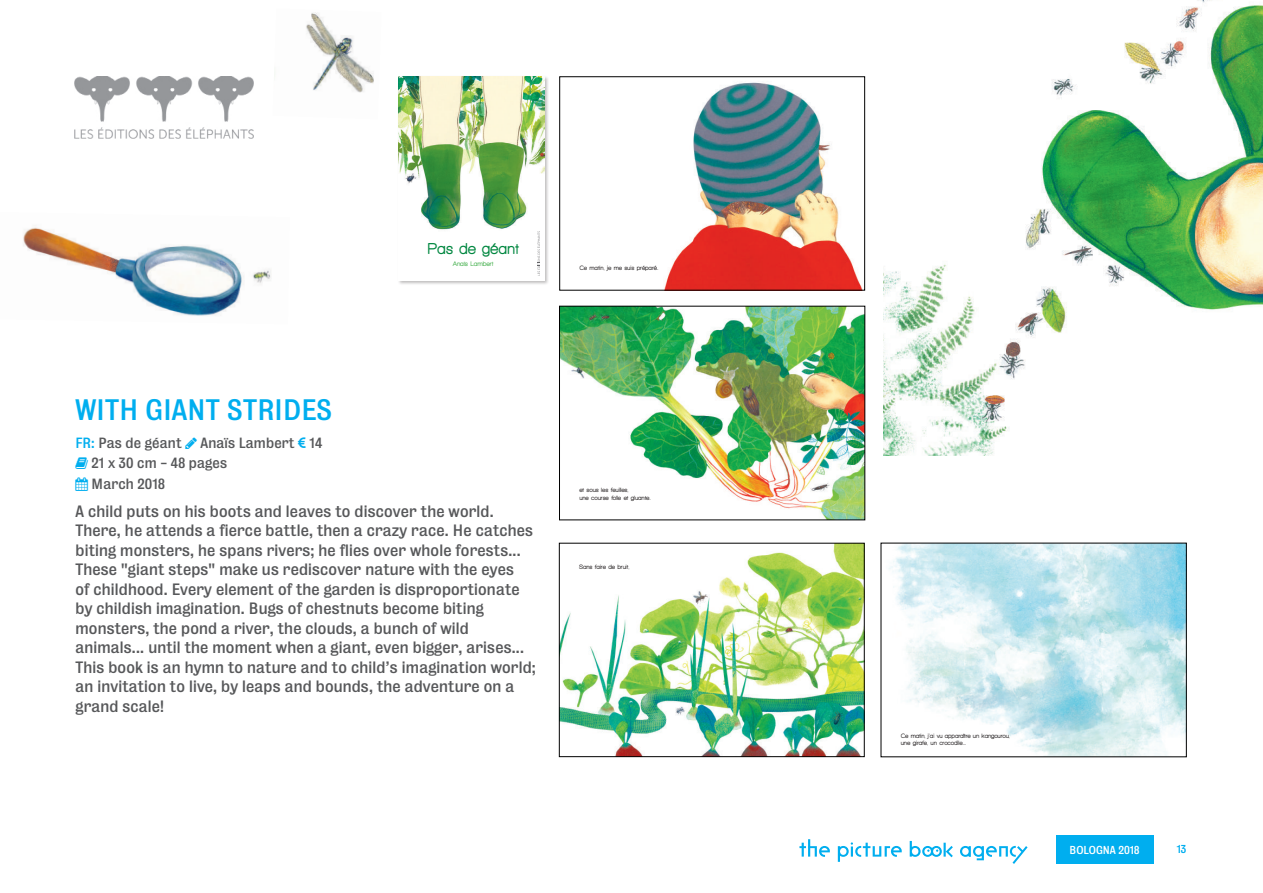
<style>
.page{position:relative;width:1263px;height:893px;background:#fff}
.page>*{position:absolute;margin:0;border:0;box-sizing:border-box;transform-origin:0 0}
.cessions_droits{font:27px "Bureau Grot Five Three";letter-spacing:.01em;color:#00aeef}
.t1{font:16.2px "Walkway Rounded";letter-spacing:.03em;color:#008740}
.infos_techniques{font:15px/19.5px "Bureau Grot Five Three";letter-spacing:.01em;color:#57585a}
.infos_techniques-2{font:13.5px/19.5px "Bureau Grot Five Three";letter-spacing:.01em;color:#57585a}
.t2{font:10.5px "Bureau Grot Five Three";color:#fff}
.t3{font:10.5px "Bureau Grot Five Three";color:#00aeef}
.t4{font:6.9px "Walkway Rounded";letter-spacing:.03em;color:#40ae49}
.t5{font:6.45px/7.8px "Walkway Rounded";letter-spacing:.03em;color:#231f20}
.s1{font-family:"Walkway";font-weight:900}
.s2{color:#00aeef}
.s3{font-family:"Walkway";font-weight:700}
</style>
<div class="page">
<svg style="left:960px;top:846px;width:67px;height:18px"></svg>
<svg style="left:838px;top:842px;width:64px;height:20px"></svg>
<svg style="left:799px;top:839px;width:31px;height:18px"></svg>
<svg style="left:910px;top:841px;width:43px;height:16px"></svg>
<div style="left:1056px;top:836px;width:97px;height:28px;background:#00aeef"></div>
<img style="left:75px;top:77px;width:179px;height:62px">
<div style="left:397px;top:76px;width:152px;height:210px;background:#231f20;opacity:.3"></div>
<img style="left:398px;top:77px;width:146px;height:204px">
<svg style="left:537px;top:231px;width:3px;height:45px"></svg>
<img style="left:883px;top:0;width:380px;height:455px">
<img style="left:23px;top:227px;width:248px;height:89px">
<img style="left:664px;top:82px;width:198px;height:206px">
<div style="left:559px;top:77px;width:306px;height:213px;border:1px solid #000"></div>
<img style="left:274px;top:12px;width:100px;height:81px">
<img style="left:561px;top:545px;width:301px;height:210px">
<div style="left:559px;top:543px;width:305px;height:214px;border:1px solid #000"></div>
<img style="left:889px;top:545px;width:295px;height:210px">
<img style="left:561px;top:308px;width:302px;height:210px">
<div style="left:559px;top:306px;width:306px;height:214px;border:1px solid #000"></div>
<p class="t1" style="left:428px;top:240px;width:92px">Pas de géant</p>
<p class="t4" style="left:453px;top:260px;width:42px">Anaïs Lambert</p>
<p class="t5" style="left:579px;top:264px;width:80px">Ce matin, je me suis préparé<span class="s1">.</span></p>
<p class="cessions_droits" style="left:75px;top:394px;width:258px">WITH GIANT STRIDES</p>
<p class="infos_techniques-2" style="left:75px;top:433px;width:108px"><span class="s2">FR:</span> Pas de géant</p>
<p class="infos_techniques-2" style="left:92px;top:433px;width:232px;text-indent:109px">Anaïs Lambert 14<br>21 x 30 cm - 48 pages</p>
<p class="infos_techniques-2" style="left:75px;top:474px;width:91px"><span class="s2">▲</span> March 2018</p>
<p class="infos_techniques" style="left:75px;top:501px;width:462px">A child puts on his boots and leaves to discover the world.<br>There, he attends a fierce battle, then a crazy race. He catches biting monsters, he spans rivers; he flies over whole forests...<br>These "giant steps" make us rediscover nature with the eyes<br>of childhood. Every element of the garden is disproportionate by childish imagination. Bugs of chestnuts become biting monsters, the pond a river, the clouds, a bunch of wild animals... until the moment when a giant, even bigger, arises...<br>This book is an hymn to nature and to child’s imagination world; an invitation to live, by leaps and bounds, the adventure on a grand scale!</p>
<p class="t5" style="left:579px;top:486px;width:73px">et sous les feuilles,<br>une course folle et gluante<span class="s1">.</span></p>
<p class="t5" style="left:579px;top:562px;width:52px">Sans faire de bruit,</p>
<p class="t5" style="left:901px;top:731px;width:110px">Ce matin, j<span class="s3">’</span>ai vu apparaître un kangourou, une girafe, un crocodile…</p>
<p class="t2" style="left:1070px;top:844px;width:71px">BOLOGNA 2018</p>
<p class="t3" style="left:1177px;top:843px;width:11px">13</p>
</div>
